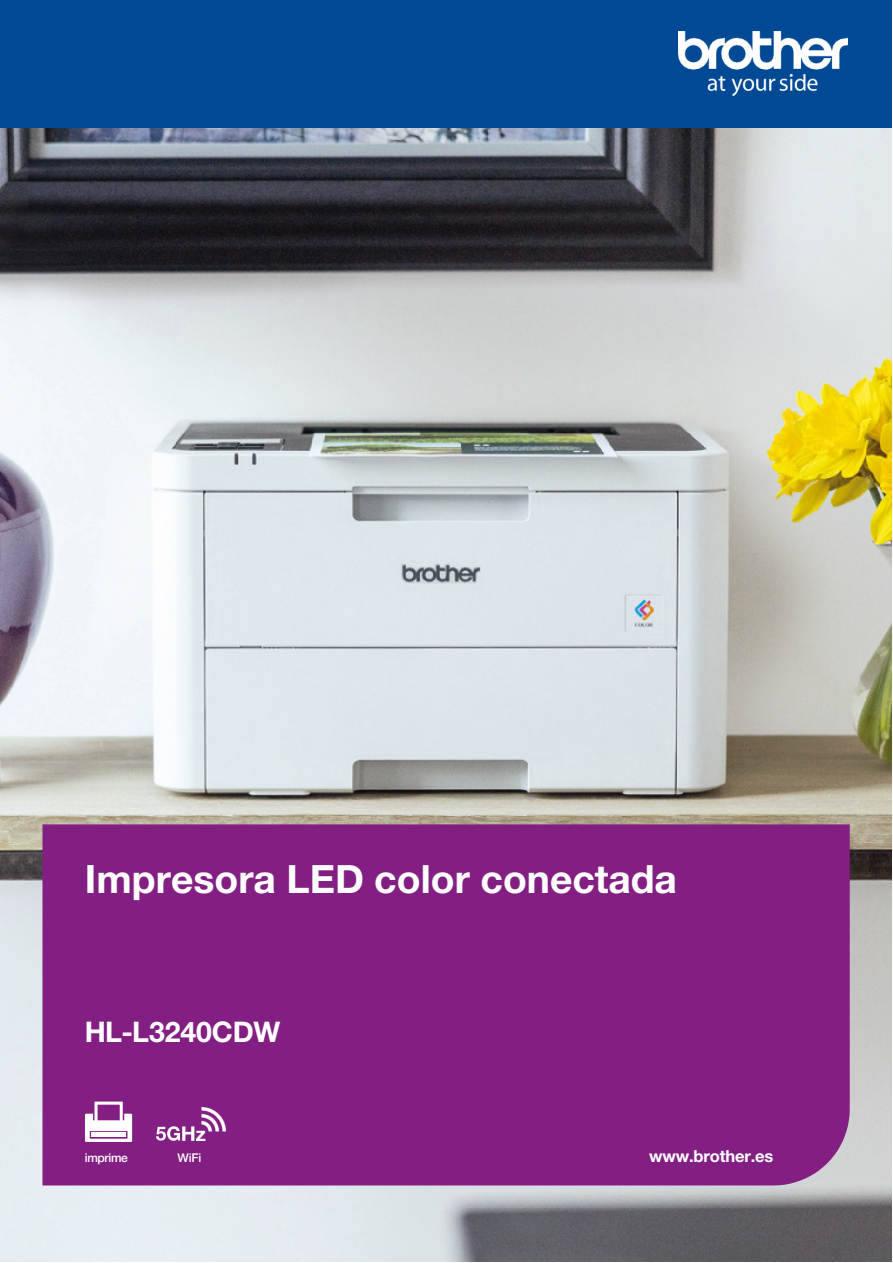
<style>
.page{position:relative;width:893px;height:1263px;background:#fff}
.page>*{position:absolute;margin:0;border:0;box-sizing:border-box;transform-origin:0 0}
.t1{font:700 39px "Helvetica Neue LTW1 G";color:#fff}
.t2{font:700 28.5px "Helvetica Neue LTW1 G";letter-spacing:-.005em;color:#fff}
.t3{font:700 16.5px "Helvetica Neue LTW1 G";letter-spacing:-.01em;color:#fff}
.t4{font:500 12px "Helvetica Neue LTW1 G";letter-spacing:-.03em;color:#fff}
</style>
<div class="page">
<img style="left:0;top:127px;width:892px;height:1135px">
<div style="left:0;top:0;width:892px;height:127px;background:#004994"></div>
<img style="left:678px;top:31px;width:169px;height:64px">
<div style="left:42px;top:824px;width:808px;height:361px;background:#831f82"></div>
<svg style="left:85px;top:1102px;width:47px;height:40px"></svg>
<img style="left:197px;top:1108px;width:29px;height:33px">
<svg style="left:156px;top:1126px;width:38px;height:15px"></svg>
<p class="t1" style="left:85px;top:865px;width:593px">Impresora LED color conectada</p>
<p class="t2" style="left:85px;top:1022px;width:197px">HL-L3240CDW</p>
<p class="t4" style="left:85px;top:1154px;width:44px">imprime</p>
<p class="t4" style="left:177px;top:1153px;width:25px">WiFi</p>
<p class="t3" style="left:649px;top:1150px;width:126px">www.brother.es</p>
</div>
